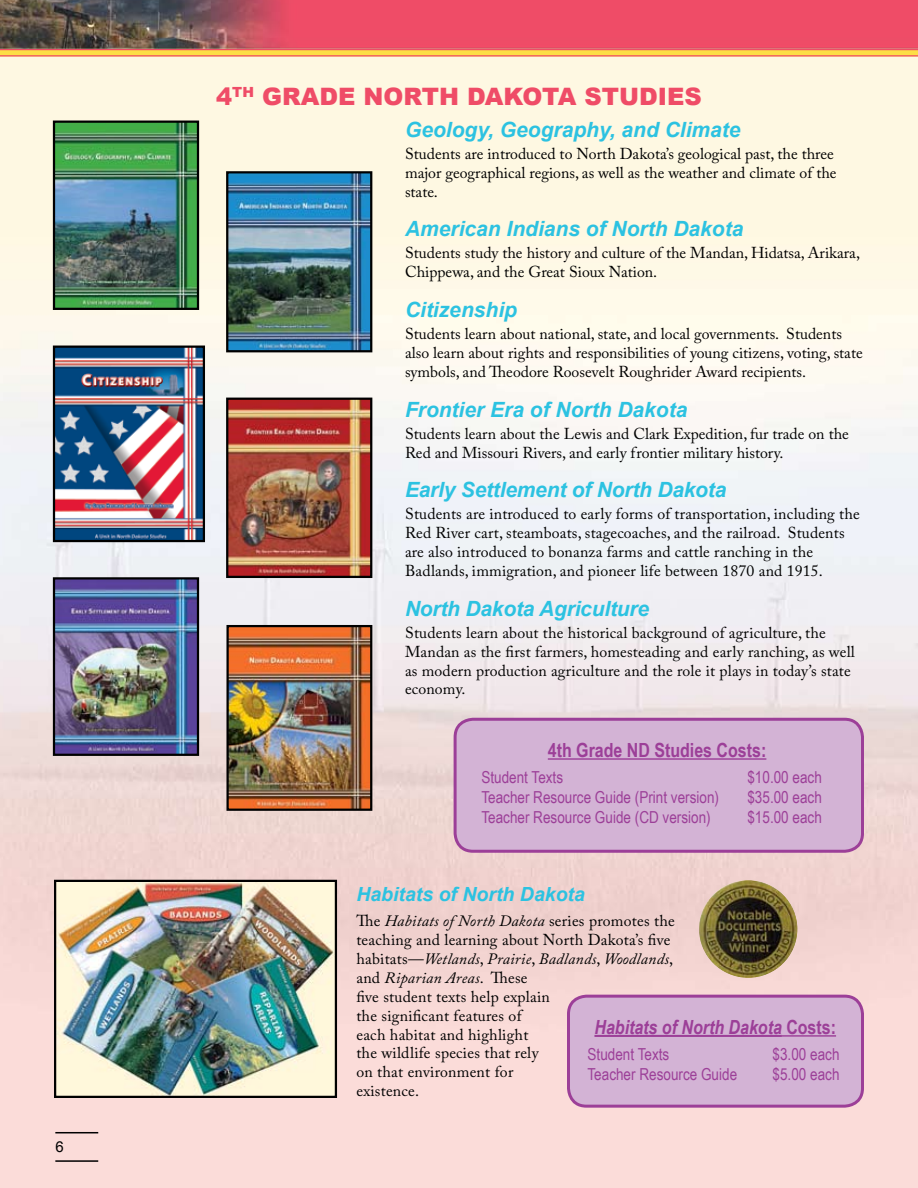
<style>
.page{position:relative;width:918px;height:1188px;background:#fff}
.page>*{position:absolute;margin:0;border:0;box-sizing:border-box;transform-origin:0 0}
.t1{font:900 24px "Arial";color:#ef4c67}
.t2{font:italic 700 21px "Arial";color:#2cc2e1}
.t3{font:italic 700 19.5px "Arial Narrow";color:#9c3f98}
.t4{font:700 19.5px "Arial Narrow";color:#9c3f98}
.t5{font:italic 700 19.5px "Arial";color:#2cc2e1}
.t6{font:16.5px "Arial Narrow";color:#9c3f98}
.t7{font:15.75px/18.9px "Adobe Caslon Pro";letter-spacing:.01em;color:#000}
.s1{font-style:italic}
.s2{font-style:normal}
</style>
<div class="page">
<img style="left:0;top:0;width:918px;height:1188px">
<hr style="left:55px;top:1132px;width:43px;height:1px;background:#000">
<hr style="left:55px;top:1160px;width:43px;height:2px;background:#000">
<svg style="left:0;top:50px;width:918px;height:5px;background:#fcd746"></svg>
<hr style="left:0;top:49px;width:918px;height:1px;background:#ef4c67">
<hr style="left:0;top:55px;width:918px;height:1px;background:#ef4c67">
<div style="left:455px;top:719px;width:407px;height:132px;background:#d3b3d5;border-radius:18px"></div>
<div style="left:454px;top:718px;width:410px;height:135px;border:3px solid #9c3f98;border-radius:18px"></div>
<hr style="left:548px;top:758px;width:218px;height:2px;background:#9c3f98">
<div style="left:568px;top:996px;width:294px;height:110px;background:#d3b3d5;border-radius:18px"></div>
<div style="left:567px;top:995px;width:297px;height:113px;border:3px solid #9c3f98;border-radius:18px"></div>
<hr style="left:594px;top:1035px;width:188px;height:2px;background:#9c3f98">
<hr style="left:782px;top:1035px;width:54px;height:2px;background:#9c3f98">
<img style="left:57px;top:883px;width:277px;height:212px">
<div style="left:54px;top:880px;width:283px;height:218px;border:2px solid #000"></div>
<img style="left:56px;top:124px;width:140px;height:183px">
<div style="left:53px;top:121px;width:146px;height:189px;border:2px solid #000"></div>
<img style="left:229px;top:174px;width:140px;height:175px">
<div style="left:226px;top:171px;width:146px;height:181px;border:2px solid #000"></div>
<img style="left:56px;top:349px;width:146px;height:190px">
<div style="left:53px;top:346px;width:152px;height:196px;border:2px solid #000"></div>
<img style="left:229px;top:401px;width:140px;height:174px">
<div style="left:226px;top:398px;width:146px;height:180px;border:2px solid #000"></div>
<img style="left:56px;top:580px;width:140px;height:173px">
<div style="left:53px;top:577px;width:146px;height:179px;border:2px solid #000"></div>
<img style="left:229px;top:628px;width:140px;height:180px">
<div style="left:226px;top:625px;width:146px;height:186px;border:2px solid #000"></div>
<img style="left:699px;top:880px;width:98px;height:98px;border-radius:50%">
<h1 class="t1" style="left:216px;top:79px;width:487px">4<sup>TH</sup> GRADE NORTH DAKOTA STUDIES</h1>
<h2 class="t2" style="left:405px;top:116px;width:337px">Geology, Geography, and Climate</h2>
<p class="t7" style="left:405px;top:144px;width:433px">Students are introduced to North Dakota’s geological past, the three major geographical regions, as well as the weather and climate of the state.</p>
<h2 class="t2" style="left:405px;top:215px;width:340px">American Indians of North Dakota</h2>
<p class="t7" style="left:405px;top:244px;width:457px">Students study the history and culture of the Mandan, Hidatsa, Arikara,<br>Chippewa, and the Great Sioux Nation.</p>
<h2 class="t2" style="left:405px;top:296px;width:114px">Citizenship</h2>
<p class="t7" style="left:405px;top:324px;width:459px">Students learn about national, state, and local governments. Students also learn about rights and responsibilities of young citizens, voting, state symbols, and Theodore Roosevelt Roughrider Award recipients.</p>
<h2 class="t2" style="left:405px;top:396px;width:284px">Frontier Era of North Dakota</h2>
<p class="t7" style="left:405px;top:424px;width:445px">Students learn about the Lewis and Clark Expedition, fur trade on the<br>Red and Missouri Rivers, and early frontier military history.</p>
<h2 class="t2" style="left:405px;top:476px;width:323px">Early Settlement of North Dakota</h2>
<p class="t7" style="left:405px;top:504px;width:456px">Students are introduced to early forms of transportation, including the Red River cart, steamboats, stagecoaches, and the railroad. Students are also introduced to bonanza farms and cattle ranching in the Badlands, immigration, and pioneer life between 1870 and 1915.</p>
<h2 class="t2" style="left:405px;top:595px;width:246px">North Dakota Agriculture</h2>
<p class="t7" style="left:405px;top:623px;width:451px">Students learn about the historical background of agriculture, the Mandan as the first farmers, homesteading and early ranching, as well as modern production agriculture and the role it plays in today’s state economy.</p>
<p class="t4" style="left:548px;top:735px;width:220px">4th Grade ND Studies Costs:</p>
<p class="t6" style="left:481px;top:766px;width:83px">Student Texts</p>
<p class="t6" style="left:747px;top:766px;width:76px">$10.00 each</p>
<p class="t6" style="left:481px;top:785px;width:239px">Teacher Resource Guide (Print version)</p>
<p class="t6" style="left:747px;top:785px;width:76px">$35.00 each</p>
<p class="t6" style="left:481px;top:805px;width:231px">Teacher Resource Guide (CD version)</p>
<p class="t6" style="left:747px;top:805px;width:76px">$15.00 each</p>
<p class="t5" style="left:356px;top:881px;width:230px">Habitats of North Dakota</p>
<p class="t7" style="left:356px;top:911px;width:320px">The <span class="s1">Habitats of North Dakota</span> series promotes the teaching and learning about North Dakota’s five habitats—<span class="s1">Wetlands</span>, <span class="s1">Prairie</span>, <span class="s1">Badlands</span>, <span class="s1">Woodlands</span>, and <span class="s1">Riparian Areas</span>. These<br>five student texts help explain<br>the significant features of<br>each habitat and highlight<br>the wildlife species that rely<br>on that environment for<br>existence.</p>
<p class="t3" style="left:594px;top:1012px;width:243px">Habitats of North Dakota <span class="s2">Costs:</span></p>
<p class="t6" style="left:588px;top:1042px;width:83px">Student Texts</p>
<p class="t6" style="left:773px;top:1042px;width:68px">$3.00 each</p>
<p class="t6" style="left:588px;top:1062px;width:151px">Teacher Resource Guide</p>
<p class="t6" style="left:773px;top:1062px;width:68px">$5.00 each</p>
</div>
